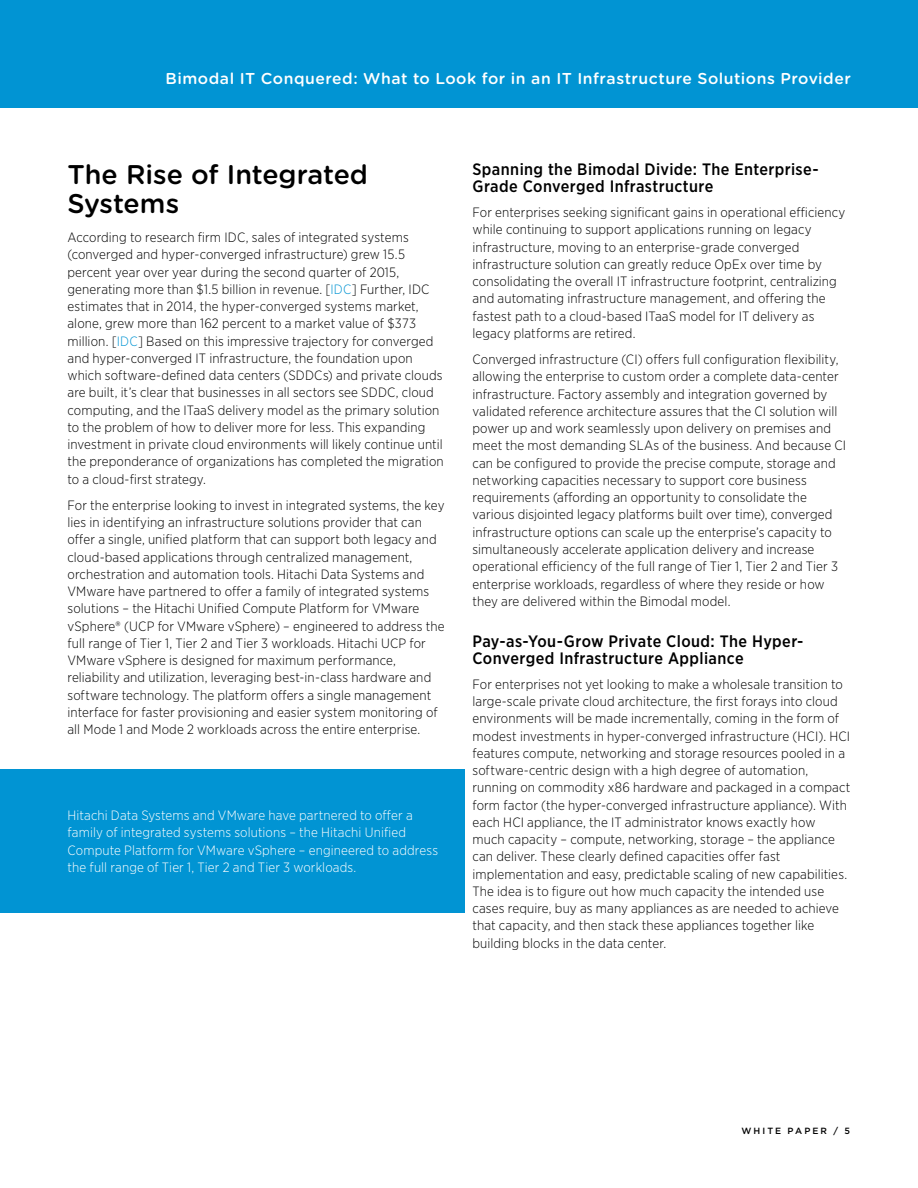
<style>
.page{position:relative;width:918px;height:1188px;background:#fff}
.page>*{position:absolute;margin:0;border:0;box-sizing:border-box;transform-origin:0 0}
.t1{font:500 27px/29.2px "Gotham Rounded";letter-spacing:-.005em;color:#000}
.t2{font:500 16.5px/17.2px "Gotham Narrow";letter-spacing:.025em;color:#000}
.t3{font:500 15.75px "Gotham Rounded";letter-spacing:.03em;color:#fff}
.t4{font:300 13.5px/17.2px "Gotham Narrow";letter-spacing:.01em;color:#000}
.t5{font:300 13.5px/17.2px "Gotham Narrow";letter-spacing:.01em;color:#fff}
.t6{font:500 9px "Gotham";letter-spacing:.23em;color:#000}
.s1{color:#0194d3}
</style>
<div class="page">
<div style="left:0;top:0;width:918px;height:108px;background:#0194d3"></div>
<div style="left:0;top:770px;width:465px;height:144px;background:#0194d3"></div>
<p class="t3" style="left:165px;top:67px;width:687px">Bimodal IT Conquered: What to Look for in an IT Infrastructure Solutions Provider</p>
<h1 class="t1" style="left:68px;top:158px;width:302px">The Rise of Integrated<br>Systems</h1>
<p class="t4" style="left:68px;top:228px;width:378px">According to research firm IDC, sales of integrated systems (converged and hyper-converged infrastructure) grew 15.5 percent year over year during the second quarter of 2015, generating more than $1.5 billion in revenue. [<span class="s1">IDC</span>] Further, IDC estimates that in 2014, the hyper-converged systems market, alone, grew more than 162 percent to a market value of $373 million. [<span class="s1">IDC</span>] Based on this impressive trajectory for converged and hyper-converged IT infrastructure, the foundation upon which software-defined data centers (SDDCs) and private clouds are built, it’s clear that businesses in all sectors see SDDC, cloud computing, and the ITaaS delivery model as the primary solution to the problem of how to deliver more for less. This expanding investment in private cloud environments will likely continue until the preponderance of organizations has completed the migration to a cloud-first strategy.</p>
<p class="t4" style="left:68px;top:496px;width:379px">For the enterprise looking to invest in integrated systems, the key lies in identifying an infrastructure solutions provider that can offer a single, unified platform that can support both legacy and cloud-based applications through centralized management, orchestration and automation tools. Hitachi Data Systems and VMware have partnered to offer a family of integrated systems solutions – the Hitachi Unified Compute Platform for VMware vSphere® (UCP for VMware vSphere) – engineered to address the full range of Tier 1, Tier 2 and Tier 3 workloads. Hitachi UCP for VMware vSphere is designed for maximum performance, reliability and utilization, leveraging best-in-class hardware and software technology. The platform offers a single management interface for faster provisioning and easier system monitoring of all Mode 1 and Mode 2 workloads across the entire enterprise.</p>
<p class="t5" style="left:68px;top:806px;width:372px">Hitachi Data Systems and VMware have partnered to offer a family of integrated systems solutions – the Hitachi Unified Compute Platform for VMware vSphere – engineered to address the full range of Tier 1, Tier 2 and Tier 3 workloads.</p>
<p class="t2" style="left:472px;top:161px;width:348px">Spanning the Bimodal Divide: The Enterprise-<br>Grade Converged Infrastructure</p>
<p class="t4" style="left:472px;top:204px;width:374px">For enterprises seeking significant gains in operational efficiency while continuing to support applications running on legacy infrastructure, moving to an enterprise-grade converged infrastructure solution can greatly reduce OpEx over time by consolidating the overall IT infrastructure footprint, centralizing and automating infrastructure management, and offering the fastest path to a cloud-based ITaaS model for IT delivery as legacy platforms are retired.</p>
<p class="t4" style="left:472px;top:351px;width:375px">Converged infrastructure (CI) offers full configuration flexibility, allowing the enterprise to custom order a complete data-center infrastructure. Factory assembly and integration governed by validated reference architecture assures that the CI solution will power up and work seamlessly upon delivery on premises and meet the most demanding SLAs of the business. And because CI can be configured to provide the precise compute, storage and networking capacities necessary to support core business requirements (affording an opportunity to consolidate the various disjointed legacy platforms built over time), converged infrastructure options can scale up the enterprise’s capacity to simultaneously accelerate application delivery and increase operational efficiency of the full range of Tier 1, Tier 2 and Tier 3 enterprise workloads, regardless of where they reside or how they are delivered within the Bimodal model.</p>
<p class="t2" style="left:472px;top:632px;width:332px">Pay-as-You-Grow Private Cloud: The Hyper-<br>Converged Infrastructure Appliance</p>
<p class="t4" style="left:472px;top:675px;width:380px">For enterprises not yet looking to make a wholesale transition to large-scale private cloud architecture, the first forays into cloud environments will be made incrementally, coming in the form of modest investments in hyper-converged infrastructure (HCI). HCI features compute, networking and storage resources pooled in a software-centric design with a high degree of automation, running on commodity x86 hardware and packaged in a compact form factor (the hyper-converged infrastructure appliance). With each HCI appliance, the IT administrator knows exactly how much capacity – compute, networking, storage – the appliance can deliver. These clearly defined capacities offer fast implementation and easy, predictable scaling of new capabilities.<br>The idea is to figure out how much capacity the intended use cases require, buy as many appliances as are needed to achieve that capacity, and then stack these appliances together like building blocks in the data center.</p>
<p class="t6" style="left:742px;top:1125px;width:110px">WHITE PAPER / 5</p>
</div>
